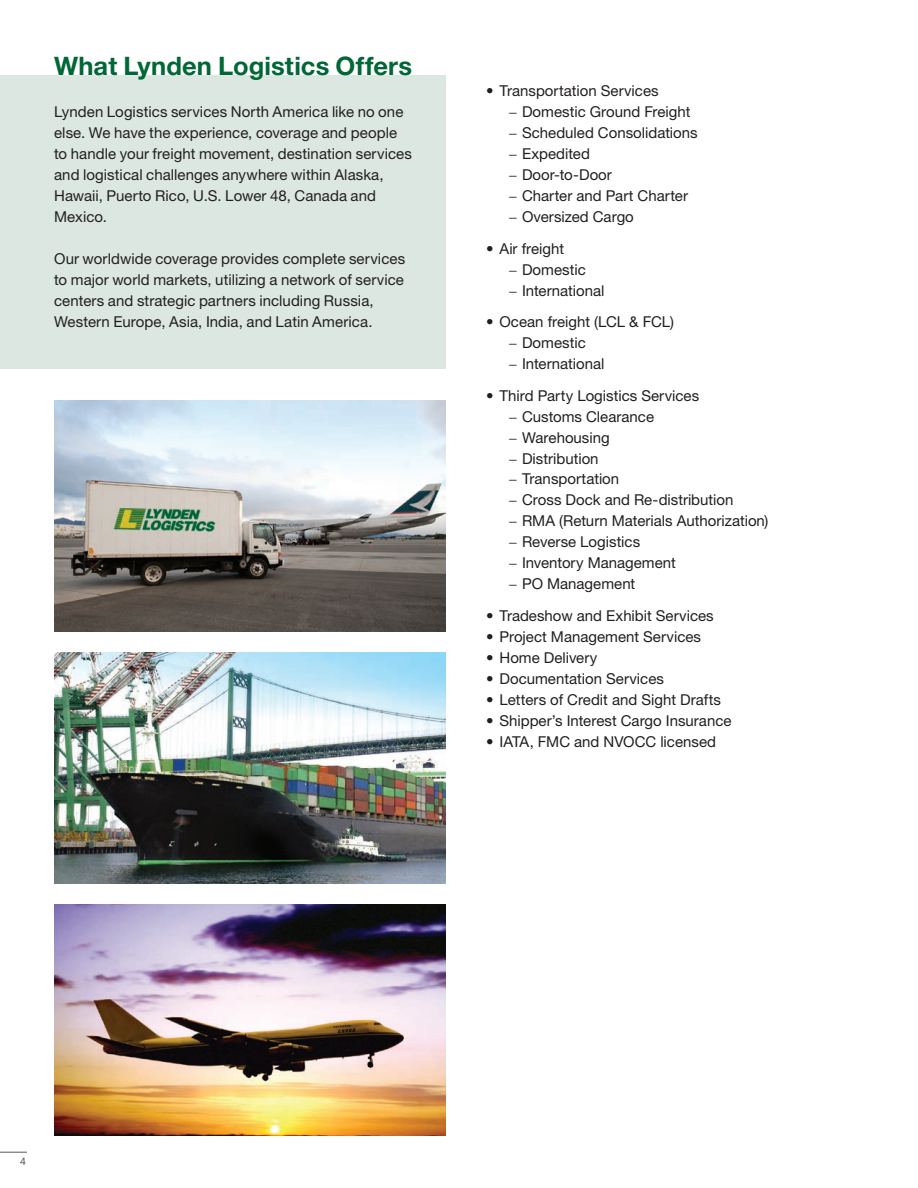
<style>
.page{position:relative;width:918px;height:1188px;background:#fff}
.page>*{position:absolute;margin:0;border:0;box-sizing:border-box;transform-origin:0 0}
.t1{font:700 25.5px "Helvetica Neue LT Std";letter-spacing:.005em;color:#006737}
.t2{font:15px/21px "Helvetica Neue LT Std";letter-spacing:.005em;color:#231f20}
.t3{font:300 10.5px "Helvetica Neue LT Std";color:#231f20}
.s1{font-weight:300}
</style>
<div class="page">
<div style="left:0;top:75px;width:446px;height:294px;background:#dbe7e0"></div>
<svg style="left:0;top:1152px;width:27px;height:1px"></svg>
<img style="left:54px;top:400px;width:392px;height:232px">
<img style="left:54px;top:904px;width:392px;height:232px">
<img style="left:54px;top:652px;width:392px;height:232px">
<h1 class="t1" style="left:54px;top:50px;width:360px">What Lynden Logistics Offers</h1>
<p class="t2" style="left:54px;top:101px;width:359px">Lynden Logistics services North America like no one else. We have the experience, coverage and people to handle your freight movement, destination services and logistical challenges anywhere within Alaska, Hawaii, Puerto Rico, U.S. Lower 48, Canada and Mexico.</p>
<p class="t2" style="left:54px;top:248px;width:353px">Our worldwide coverage provides complete services to major world markets, utilizing a network of service centers and strategic partners including Russia, Western Europe, Asia, India, and Latin America.</p>
<p class="t2" style="left:508px;top:80px;width:191px;text-indent:-22px">• Transportation Services<br><span class="s1">−</span> Domestic Ground Freight <span class="s1">−</span> Scheduled Consolidations <span class="s1">−</span> Expedited<br><span class="s1">−</span> Door-to-Door<br><span class="s1">−</span> Charter and Part Charter <span class="s1">−</span> Oversized Cargo</p>
<p class="t2" style="left:508px;top:237px;width:97px;text-indent:-22px">• Air freight<br><span class="s1">−</span> Domestic<br><span class="s1">−</span> International</p>
<p class="t2" style="left:508px;top:311px;width:167px;text-indent:-22px">• Ocean freight (LCL &amp; FCL) <span class="s1">−</span> Domestic<br><span class="s1">−</span> International</p>
<p class="t2" style="left:508px;top:384px;width:261px;text-indent:-22px">• Third Party Logistics Services<br><span class="s1">−</span> Customs Clearance<br><span class="s1">−</span> Warehousing<br><span class="s1">−</span> Distribution<br><span class="s1">−</span> Transportation<br><span class="s1">−</span> Cross Dock and Re-distribution<br><span class="s1">−</span> RMA (Return Materials Authorization) <span class="s1">−</span> Reverse Logistics<br><span class="s1">−</span> Inventory Management<br><span class="s1">−</span> PO Management</p>
<p class="t2" style="left:486px;top:605px;width:229px">• Tradeshow and Exhibit Services</p>
<p class="t2" style="left:486px;top:626px;width:217px">• Project Management Services</p>
<p class="t2" style="left:486px;top:647px;width:113px">• Home Delivery</p>
<p class="t2" style="left:486px;top:668px;width:180px">• Documentation Services</p>
<p class="t2" style="left:486px;top:689px;width:236px">• Letters of Credit and Sight Drafts</p>
<p class="t2" style="left:486px;top:710px;width:247px">• Shipper’s Interest Cargo Insurance</p>
<p class="t2" style="left:486px;top:731px;width:232px">• IATA, FMC and NVOCC licensed</p>
<p class="t3" style="left:20px;top:1154px;width:7px">4</p>
</div>
